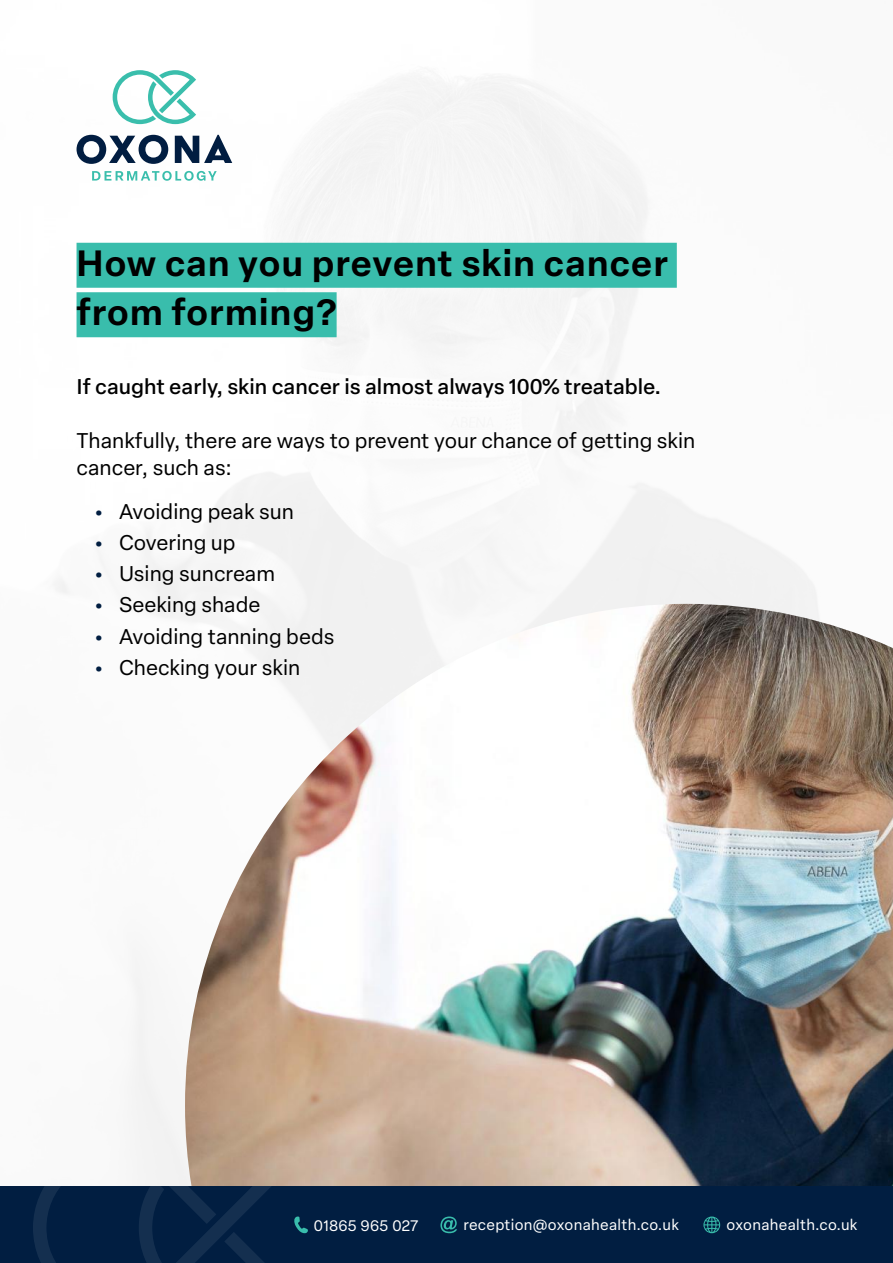
<style>
.page{position:relative;width:893px;height:1263px;background:#fff}
.page>*{position:absolute;margin:0;border:0;box-sizing:border-box;transform-origin:0 0}
.t1{font:600 36px/49.5px "Elza Text";letter-spacing:.02em;color:#000}
.t2{font:21px/27px "Elza Text";color:#000}
.t3{font:500 21px "Elza Text";color:#000}
.t4{font:15px "Elza Text";letter-spacing:.02em;color:#fff}
.s1{font-weight:700;color:#011e41}
</style>
<div class="page">
<img style="left:185px;top:604px;width:708px;height:582px">
<div style="left:77px;top:243px;width:600px;height:45px;background:#39bdac"></div>
<div style="left:77px;top:292px;width:260px;height:45px;background:#39bdac"></div>
<div style="left:0;top:1186px;width:893px;height:77px;background:#011e41"></div>
<svg style="left:33px;top:1186px;width:238px;height:77px"></svg>
<svg style="left:77px;top:135px;width:91px;height:29px"></svg>
<svg style="left:175px;top:135px;width:57px;height:28px"></svg>
<svg style="left:113px;top:70px;width:83px;height:54px"></svg>
<svg style="left:92px;top:171px;width:125px;height:10px"></svg>
<svg style="left:294px;top:1216px;width:14px;height:18px"></svg>
<svg style="left:440px;top:1216px;width:17px;height:17px"></svg>
<svg style="left:703px;top:1216px;width:17px;height:17px"></svg>
<h1 class="t1" style="left:77px;top:237px;width:593px">How can you prevent skin cancer from forming?</h1>
<p class="t3" style="left:77px;top:370px;width:586px">If caught early, skin cancer is almost always 100% treatable.</p>
<p class="t2" style="left:77px;top:426px;width:620px">Thankfully, there are ways to prevent your chance of getting skin cancer, such as:</p>
<p class="t2" style="left:94px;top:497px;width:202px"><span class="s1">•</span> Avoiding peak sun</p>
<p class="t2" style="left:94px;top:528px;width:144px"><span class="s1">•</span> Covering up</p>
<p class="t2" style="left:94px;top:559px;width:183px"><span class="s1">•</span> Using suncream</p>
<p class="t2" style="left:94px;top:590px;width:168px"><span class="s1">•</span> Seeking shade</p>
<p class="t2" style="left:94px;top:622px;width:242px"><span class="s1">•</span> Avoiding tanning beds</p>
<p class="t2" style="left:94px;top:653px;width:208px"><span class="s1">•</span> Checking your skin</p>
<p class="t4" style="left:314px;top:1214px;width:106px">01865 965 027</p>
<p class="t4" style="left:463px;top:1213px;width:217px">reception@oxonahealth.co.uk</p>
<p class="t4" style="left:726px;top:1213px;width:132px">oxonahealth.co.uk</p>
</div>
